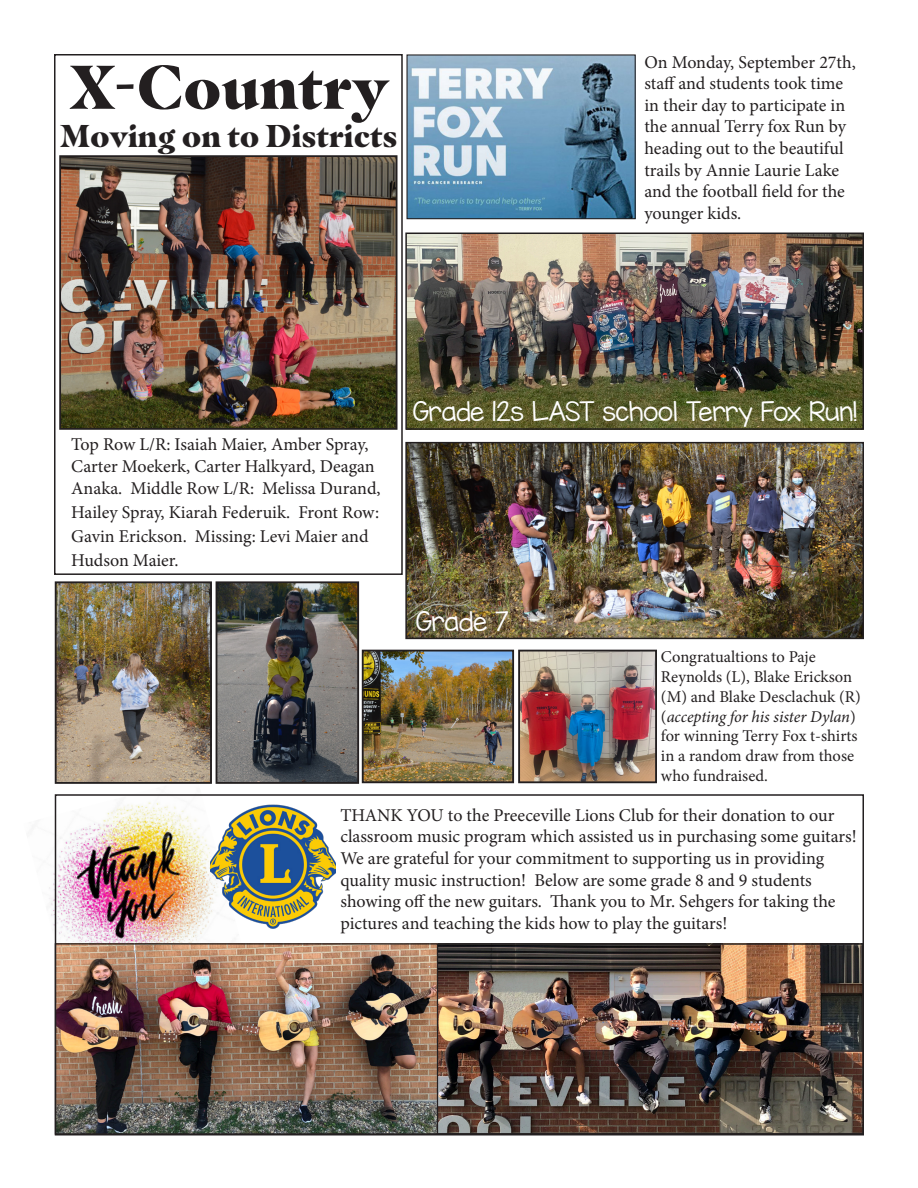
<style>
.page{position:relative;width:918px;height:1188px;background:#fff}
.page>*{position:absolute;margin:0;border:0;box-sizing:border-box;transform-origin:0 0}
.t1{font:900 61.5px "Masqualero";color:#231f20}
.t2{font:900 31.5px "Masqualero";color:#231f20}
.t3{font:24px "KG Miss Kindergarten";color:#fff}
.t4{font:18px/21.6px "Minion Pro";color:#231f20}
.t5{font:16.5px/19.8px "Minion Pro";color:#231f20}
.s1{font-style:italic}
</style>
<div class="page">
<div style="left:54px;top:54px;width:349px;height:521px;border:2px solid #231f20"></div>
<img style="left:408px;top:56px;width:226px;height:161px">
<div style="left:406px;top:54px;width:230px;height:165px;border:1px solid #231f20"></div>
<img style="left:408px;top:236px;width:453px;height:191px">
<div style="left:405px;top:233px;width:459px;height:197px;border:2px solid #231f20"></div>
<img style="left:62px;top:158px;width:332px;height:269px">
<div style="left:59px;top:155px;width:338px;height:275px;border:2px solid #231f20"></div>
<img style="left:58px;top:945px;width:803px;height:188px">
<div style="left:436px;top:943px;width:428px;height:192px;border:2px solid #231f20"></div>
<img style="left:49px;top:777px;width:193px;height:216px">
<img style="left:210px;top:805px;width:126px;height:123px">
<img style="left:408px;top:445px;width:453px;height:191px">
<div style="left:405px;top:442px;width:459px;height:197px;border:2px solid #231f20"></div>
<img style="left:58px;top:584px;width:151px;height:197px">
<div style="left:55px;top:581px;width:157px;height:203px;border:2px solid #231f20"></div>
<img style="left:365px;top:653px;width:146px;height:127px">
<div style="left:362px;top:650px;width:152px;height:133px;border:2px solid #231f20"></div>
<img style="left:521px;top:653px;width:133px;height:127px">
<div style="left:518px;top:650px;width:139px;height:133px;border:2px solid #231f20"></div>
<img style="left:219px;top:584px;width:137px;height:197px">
<div style="left:216px;top:581px;width:143px;height:203px;border:2px solid #231f20"></div>
<div style="left:55px;top:794px;width:809px;height:342px;border:2px solid #231f20"></div>
<p class="t1" style="left:70px;top:48px;width:320px">X-Country</p>
<p class="t2" style="left:61px;top:116px;width:338px">Moving on to Districts</p>
<p class="t4" style="left:644px;top:51px;width:213px">On Monday, September 27th, staff and students took time in their day to participate in the annual Terry fox Run by heading out to the beautiful trails by Annie Laurie Lake and the football field for the younger kids.</p>
<p class="t4" style="left:71px;top:434px;width:311px">Top Row L/R: Isaiah Maier, Amber Spray,<br>Carter Moekerk, Carter Halkyard, Deagan<br>Anaka. Middle Row L/R: Melissa Durand,</p>
<p class="t4" style="left:71px;top:500px;width:310px;line-height:24px">Hailey Spray, Kiarah Federuik. Front Row:<br>Gavin Erickson. Missing: Levi Maier and<br>Hudson Maier.</p>
<p class="t3" style="left:413px;top:395px;width:446px">Grade 12s LAST school Terry Fox Run!</p>
<p class="t3" style="left:415px;top:606px;width:95px">Grade 7</p>
<p class="t5" style="left:661px;top:647px;width:201px">Congratualtions to Paje<br>Reynolds (L), Blake Erickson (M) and Blake Desclachuk (R) (<span class="s1">accepting for his sister Dylan</span>) for winning Terry Fox t-shirts in a random draw from those who fundraised.</p>
<p class="t4" style="left:340px;top:804px;width:518px">THANK YOU to the Preeceville Lions Club for their donation to our classroom music program which assisted us in purchasing some guitars!<br>We are grateful for your commitment to supporting us in providing quality music instruction! Below are some grade 8 and 9 students showing off the new guitars. Thank you to Mr. Sehgers for taking the pictures and teaching the kids how to play the guitars!</p>
</div>
